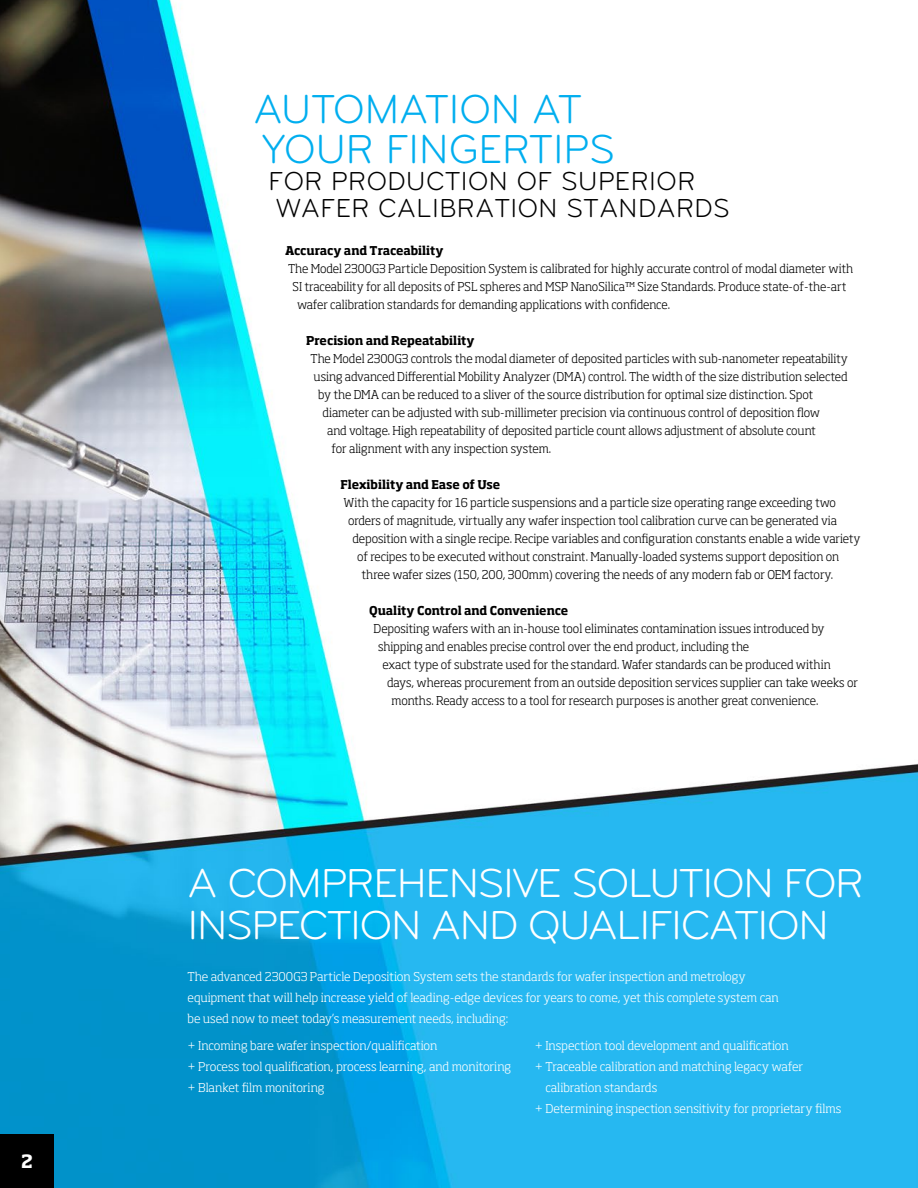
<style>
.page{position:relative;width:918px;height:1188px;background:#fff}
.page>*{position:absolute;margin:0;border:0;box-sizing:border-box;transform-origin:0 0}
.t1{font:42px/42px "Bryant";letter-spacing:-.03em;color:#fff}
.t2{font:42px/40.5px "Bryant";color:#00aeef}
.t3{font:27px/27px "Bryant Pro";letter-spacing:.02em;color:#000}
.t4{font:700 18px "Soho Std";color:#fff}
.t5{font:300 12px "Soho Std";letter-spacing:-.005em;color:#000}
.t6{font:300 12px/21px "Soho Std";letter-spacing:-.005em;color:#fff}
.t7{font:700 12px "Soho Std";letter-spacing:-.005em;color:#000}
</style>
<div class="page">
<img style="left:0;top:0;width:918px;height:1188px">
<div style="left:0;top:1134px;width:54px;height:54px;background:#000"></div>
<h3 class="t4" style="left:21px;top:1150px;width:13px">32</h3>
<h1 class="t2" style="left:254px;top:89px;width:363px">AUTOMATION AT<br>YOUR FINGERTIPS</h1>
<h2 class="t3" style="left:269px;top:168px;width:463px">FOR PRODUCTION OF SUPERIOR<br>WAFER CALIBRATION STANDARDS</h2>
<p class="t7" style="left:285px;top:243px;width:160px">Accuracy and Traceability</p>
<p class="t5" style="left:288px;top:261px;width:567px">The Model 2300G3 Particle Deposition System is calibrated for highly accurate control of modal diameter with</p>
<p class="t5" style="left:293px;top:279px;width:555px">SI traceability for all deposits of PSL spheres and MSP NanoSilica™ Size Standards. Produce state-of-the-art</p>
<p class="t5" style="left:297px;top:297px;width:375px">wafer calibration standards for demanding applications with confidence.</p>
<p class="t7" style="left:306px;top:333px;width:170px">Precision and Repeatability</p>
<p class="t5" style="left:311px;top:351px;width:539px">The Model 2300G3 controls the modal diameter of deposited particles with sub-nanometer repeatability</p>
<p class="t5" style="left:314px;top:369px;width:536px">using advanced Differential Mobility Analyzer (DMA) control. The width of the size distribution selected</p>
<p class="t5" style="left:318px;top:387px;width:497px">by the DMA can be reduced to a sliver of the source distribution for optimal size distinction. Spot</p>
<p class="t5" style="left:323px;top:405px;width:499px">diameter can be adjusted with sub-millimeter precision via continuous control of deposition flow</p>
<p class="t5" style="left:327px;top:423px;width:490px">and voltage. High repeatability of deposited particle count allows adjustment of absolute count</p>
<p class="t5" style="left:332px;top:441px;width:221px">for alignment with any inspection system.</p>
<p class="t7" style="left:341px;top:477px;width:161px">Flexibility and Ease of Use</p>
<p class="t5" style="left:344px;top:495px;width:494px">With the capacity for 16 particle suspensions and a particle size operating range exceeding two</p>
<p class="t5" style="left:348px;top:513px;width:491px">orders of magnitude, virtually any wafer inspection tool calibration curve can be generated via</p>
<p class="t5" style="left:353px;top:531px;width:510px">deposition with a single recipe. Recipe variables and configuration constants enable a wide variety</p>
<p class="t5" style="left:357px;top:549px;width:484px">of recipes to be executed without constraint. Manually-loaded systems support deposition on</p>
<p class="t5" style="left:362px;top:567px;width:473px">three wafer sizes (150, 200, 300mm) covering the needs of any modern fab or OEM factory.</p>
<p class="t7" style="left:369px;top:603px;width:201px">Quality Control and Convenience</p>
<p class="t5" style="left:374px;top:621px;width:453px">Depositing wafers with an in-house tool eliminates contamination issues introduced by</p>
<p class="t5" style="left:378px;top:639px;width:373px">shipping and enables precise control over the end product, including the</p>
<p class="t5" style="left:383px;top:657px;width:450px">exact type of substrate used for the standard. Wafer standards can be produced within</p>
<p class="t5" style="left:387px;top:675px;width:472px">days, whereas procurement from an outside deposition services supplier can take weeks or</p>
<p class="t5" style="left:392px;top:693px;width:428px">months. Ready access to a tool for research purposes is another great convenience.</p>
<h1 class="t1" style="left:188px;top:862px;width:678px">A COMPREHENSIVE SOLUTION FOR<br>INSPECTION AND QUALIFICATION</h1>
<p class="t6" style="left:188px;top:966px;width:593px">The advanced 2300G3 Particle Deposition System sets the standards for wafer inspection and metrology equipment that will help increase yield of leading-edge devices for years to come, yet this complete system can be used now to meet today’s measurement needs, including:</p>
<p class="t6" style="left:188px;top:1035px;width:325px">+ Incoming bare wafer inspection/qualification<br>+ Process tool qualification, process learning, and monitoring + Blanket film monitoring</p>
<p class="t6" style="left:535px;top:1035px;width:256px">+ Inspection tool development and qualification</p>
<p class="t6" style="left:535px;top:1056px;width:270px">+ Traceable calibration and matching legacy wafer</p>
<p class="t6" style="left:545px;top:1077px;width:113px">calibration standards</p>
<p class="t6" style="left:535px;top:1098px;width:308px">+ Determining inspection sensitivity for proprietary films</p>
</div>
